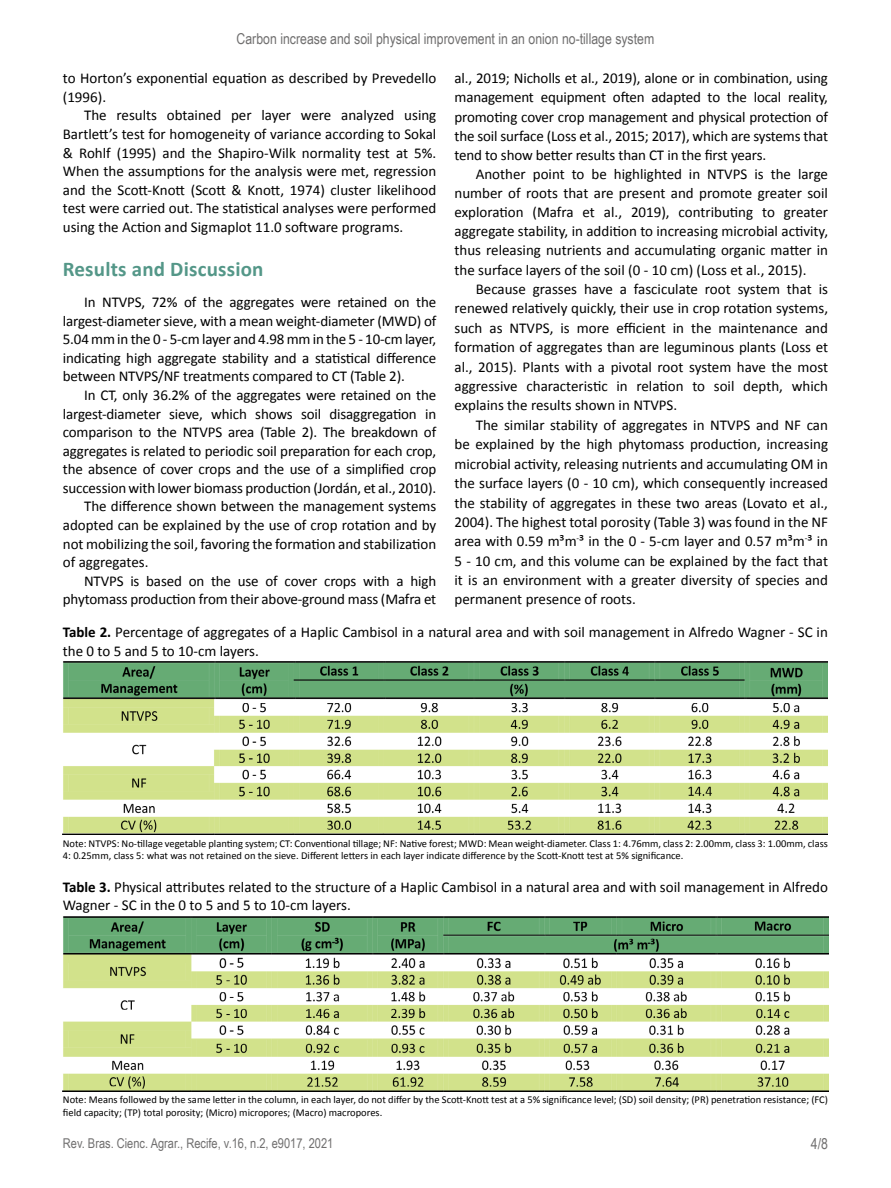
<style>
.page{position:relative;width:891px;height:1188px;background:#fff}
.page>*{position:absolute;margin:0;border:0;box-sizing:border-box;transform-origin:0 0}
.t1{font:700 21px "Calibri";letter-spacing:.01em;color:#549788}
.t2{font:15px/19.4px "Calibri";letter-spacing:-.01em;color:#000;text-align:justify}
.t3{font:15px "Arial Narrow";color:#706f6f}
.t4{font:13.5px "Arial Narrow";color:#706f6f}
.t5{font:10.5px/12.6px "Calibri";color:#000}
.s1{font-weight:700}
</style>
<div class="page">
<img style="left:63px;top:662px;width:765px;height:172px">
<img style="left:63px;top:917px;width:765px;height:174px">
<p class="t3" style="left:237px;top:28px;width:419px">Carbon increase and soil physical improvement in an onion no-tillage system</p>
<p class="t2" style="left:63px;top:69px;width:375px;line-height:18.6px">to Horton’s exponential equation as described by Prevedello (1996).</p>
<p class="t2" style="left:63px;top:106px;width:375px;line-height:18.6px;text-indent:21px">The results obtained per layer were analyzed using Bartlett’s test for homogeneity of variance according to Sokal &amp; Rohlf (1995) and the Shapiro-Wilk normality test at 5%.<br>When the assumptions for the analysis were met, regression and the Scott-Knott (Scott &amp; Knott, 1974) cluster likelihood test were carried out. The statistical analyses were performed using the Action and Sigmaplot 11.0 software programs.</p>
<h1 class="t1" style="left:63px;top:255px;width:202px">Results and Discussion</h1>
<p class="t2" style="left:63px;top:293px;width:375px;line-height:18.6px;text-indent:21px">In NTVPS, 72% of the aggregates were retained on the largest-diameter sieve, with a mean weight-diameter (MWD) of 5.04 mm in the 0 - 5-cm layer and 4.98 mm in the 5 - 10-cm layer, indicating high aggregate stability and a statistical difference between NTVPS/NF treatments compared to CT (Table 2).</p>
<p class="t2" style="left:84px;top:385px;width:354px">In CT, only 36.2% of the aggregates were retained on the</p>
<p class="t2" style="left:63px;top:404px;width:375px">largest-diameter sieve, which shows soil disaggregation in</p>
<p class="t2" style="left:63px;top:423px;width:375px">comparison to the NTVPS area (Table 2). The breakdown of</p>
<p class="t2" style="left:63px;top:441px;width:375px">aggregates is related to periodic soil preparation for each crop,</p>
<p class="t2" style="left:63px;top:460px;width:375px">the absence of cover crops and the use of a simplified crop</p>
<p class="t2" style="left:63px;top:478px;width:375px">succession with lower biomass production (Jordán, et al., 2010).</p>
<p class="t2" style="left:84px;top:497px;width:354px">The difference shown between the management systems</p>
<p class="t2" style="left:63px;top:515px;width:375px">adopted can be explained by the use of crop rotation and by</p>
<p class="t2" style="left:63px;top:534px;width:375px">not mobilizing the soil, favoring the formation and stabilization</p>
<p class="t2" style="left:63px;top:553px;width:87px">of aggregates.</p>
<p class="t2" style="left:84px;top:571px;width:354px">NTVPS is based on the use of cover crops with a high</p>
<p class="t2" style="left:63px;top:590px;width:375px">phytomass production from their above-ground mass (Mafra et</p>
<p class="t2" style="left:455px;top:69px;width:375px">al., 2019; Nicholls et al., 2019), alone or in combination, using management equipment often adapted to the local reality, promoting cover crop management and physical protection of the soil surface (Loss et al., 2015; 2017), which are systems that tend to show better results than CT in the first years.</p>
<p class="t2" style="left:455px;top:164px;width:375px;text-indent:21px">Another point to be highlighted in NTVPS is the large number of roots that are present and promote greater soil exploration (Mafra et al., 2019), contributing to greater aggregate stability, in addition to increasing microbial activity, thus releasing nutrients and accumulating organic matter in the surface layers of the soil (0 - 10 cm) (Loss et al., 2015).</p>
<p class="t2" style="left:455px;top:279px;width:375px;text-indent:21px">Because grasses have a fasciculate root system that is renewed relatively quickly, their use in crop rotation systems, such as NTVPS, is more efficient in the maintenance and formation of aggregates than are leguminous plants (Loss et al., 2015). Plants with a pivotal root system have the most aggressive characteristic in relation to soil depth, which explains the results shown in NTVPS.</p>
<p class="t2" style="left:454px;top:415px;width:375px;text-indent:21px">The similar stability of aggregates in NTVPS and NF can be explained by the high phytomass production, increasing microbial activity, releasing nutrients and accumulating OM in the surface layers (0 - 10 cm), which consequently increased the stability of aggregates in these two areas (Lovato et al., 2004). The highest total porosity (Table 3) was found in the NF area with 0.59 m³m<sup>-</sup>³ in the 0 - 5-cm layer and 0.57 m³m<sup>-</sup>³ in 5 - 10 cm, and this volume can be explained by the fact that it is an environment with a greater diversity of species and permanent presence of roots.</p>
<p class="t2" style="left:63px;top:623px;width:767px;line-height:18.8px"><span class="s1">Table 2.</span> Percentage of aggregates of a Haplic Cambisol in a natural area and with soil management in Alfredo Wagner - SC in the 0 to 5 and 5 to 10-cm layers.</p>
<p class="t5" style="left:63px;top:837px;width:767px">Note: NTVPS: No-tillage vegetable planting system; CT: Conventional tillage; NF: Native forest; MWD: Mean weight-diameter. Class 1: 4.76mm, class 2: 2.00mm, class 3: 1.00mm, class<br>4: 0.25mm, class 5: what was not retained on the sieve. Different letters in each layer indicate difference by the Scott-Knott test at 5% significance.</p>
<p class="t2" style="left:63px;top:877px;width:767px;line-height:18.8px"><span class="s1">Table 3.</span> Physical attributes related to the structure of a Haplic Cambisol in a natural area and with soil management in Alfredo<br>Wagner - SC in the 0 to 5 and 5 to 10-cm layers.</p>
<p class="t5" style="left:63px;top:1094px;width:767px">Note: Means followed by the same letter in the column, in each layer, do not differ by the Scott-Knott test at a 5% significance level; (SD) soil density; (PR) penetration resistance; (FC) field capacity; (TP) total porosity; (Micro) micropores; (Macro) macropores.</p>
<p class="t4" style="left:63px;top:1134px;width:272px">Rev. Bras. Cienc. Agrar., Recife, v.16, n.2, e9017, 2021</p>
<p class="t3" style="left:811px;top:1133px;width:19px">4/8</p>
</div>
